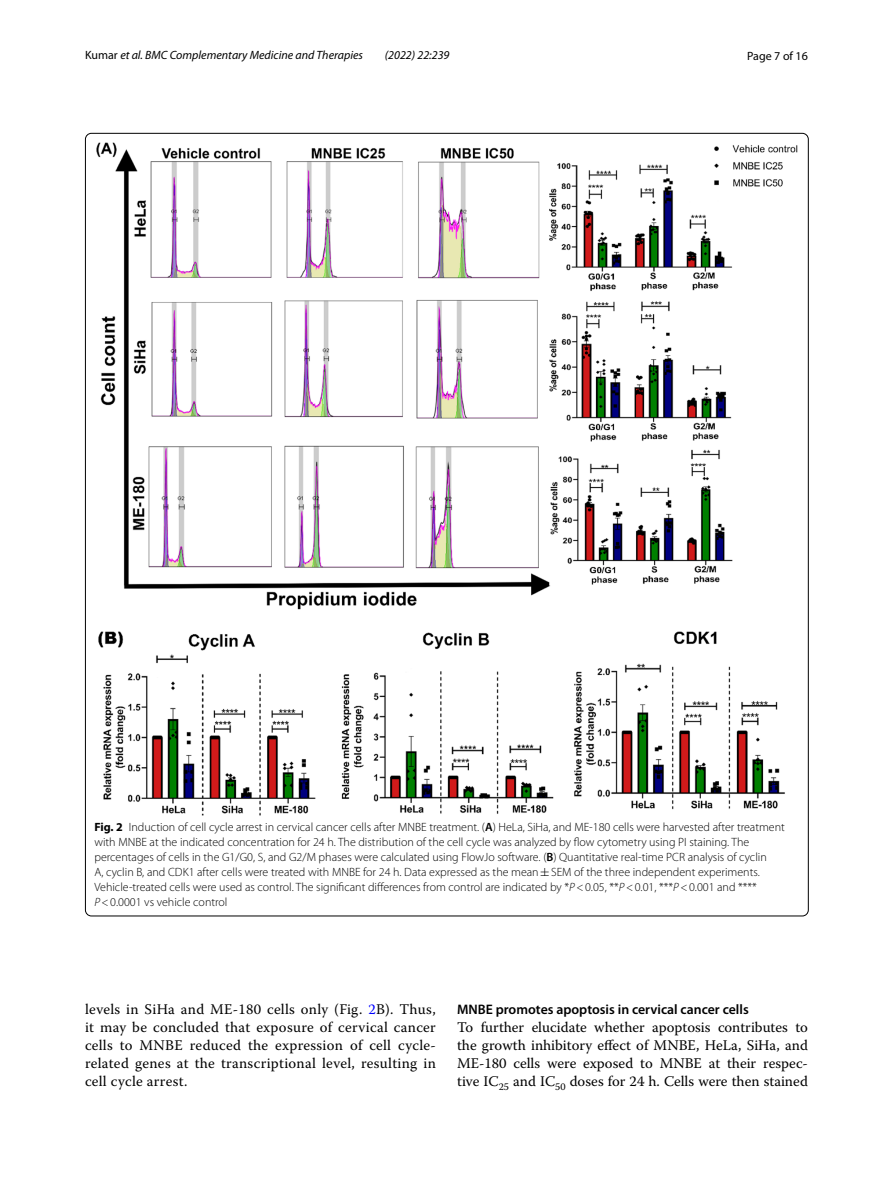
<style>
.page{position:relative;width:893px;height:1187px;background:#fff}
.page>*{position:absolute;margin:0;border:0;box-sizing:border-box;transform-origin:0 0}
.t1{font:14.7px/18px "Warnock Pro";letter-spacing:.015em;color:#000;text-align:justify}
.t2{font:600 13.8px "Myriad Pro";color:#000}
.t3{font:300 12px/15px "Myriad Pro";color:#000}
.t4{font:italic 12px "Myriad Pro";color:#000}
.t5{font:12px "Myriad Pro";color:#000}
.s1{font-style:normal}
.s2{font-weight:700}
.s3{font-weight:600}
.s4{font-family:"MTSY";font-weight:400}
.s5{font-style:italic}
.s6{color:#00f}
</style>
<div class="page">
<img style="left:97px;top:142px;width:700px;height:673px">
<p class="t4" style="left:85px;top:48px;width:279px"><span class="s1">Kumar</span> et al. BMC Complementary Medicine and Therapies</p>
<p class="t4" style="left:385px;top:48px;width:66px">(2022) 22:239</p>
<p class="t5" style="left:747px;top:48px;width:62px">Page 7 of 16</p>
<p class="t3" style="left:94px;top:819px;width:692px"><span class="s2">Fig. 2</span> Induction of cell cycle arrest in cervical cancer cells after MNBE treatment. (<span class="s3">A</span>) HeLa, SiHa, and ME-180 cells were harvested after treatment with MNBE at the indicated concentration for 24 h. The distribution of the cell cycle was analyzed by flow cytometry using PI staining. The percentages of cells in the G1/G0, S, and G2/M phases were calculated using FlowJo software. (<span class="s3">B</span>) Quantitative real-time PCR analysis of cyclin<br>A, cyclin B, and CDK1 after cells were treated with MNBE for 24 h. Data expressed as the mean<span class="s4">±</span>SEM of the three independent experiments.<br>Vehicle-treated cells were used as control. The significant differences from control are indicated by *<span class="s5">P</span>&lt;0.05, **<span class="s5">P</span>&lt;0.01, ***<span class="s5">P</span>&lt;0.001 and **** <span class="s5">P</span>&lt;0.0001 vs vehicle control</p>
<p class="t1" style="left:85px;top:1000px;width:352px">levels in SiHa and ME-180 cells only (Fig. <span class="s6">2</span>B). Thus, it may be concluded that exposure of cervical cancer cells to MNBE reduced the expression of cell cycle&shy;related genes at the transcriptional level, resulting in cell cycle arrest.</p>
<p class="t2" style="left:457px;top:1000px;width:293px">MNBE promotes apoptosis in cervical cancer cells</p>
<p class="t1" style="left:457px;top:1017px;width:352px">To further elucidate whether apoptosis contributes to the growth inhibitory effect of MNBE, HeLa, SiHa, and ME-180 cells were exposed to MNBE at their respec&shy;tive IC<sub>25</sub> and IC<sub>50</sub> doses for 24 h. Cells were then stained</p>
</div>
